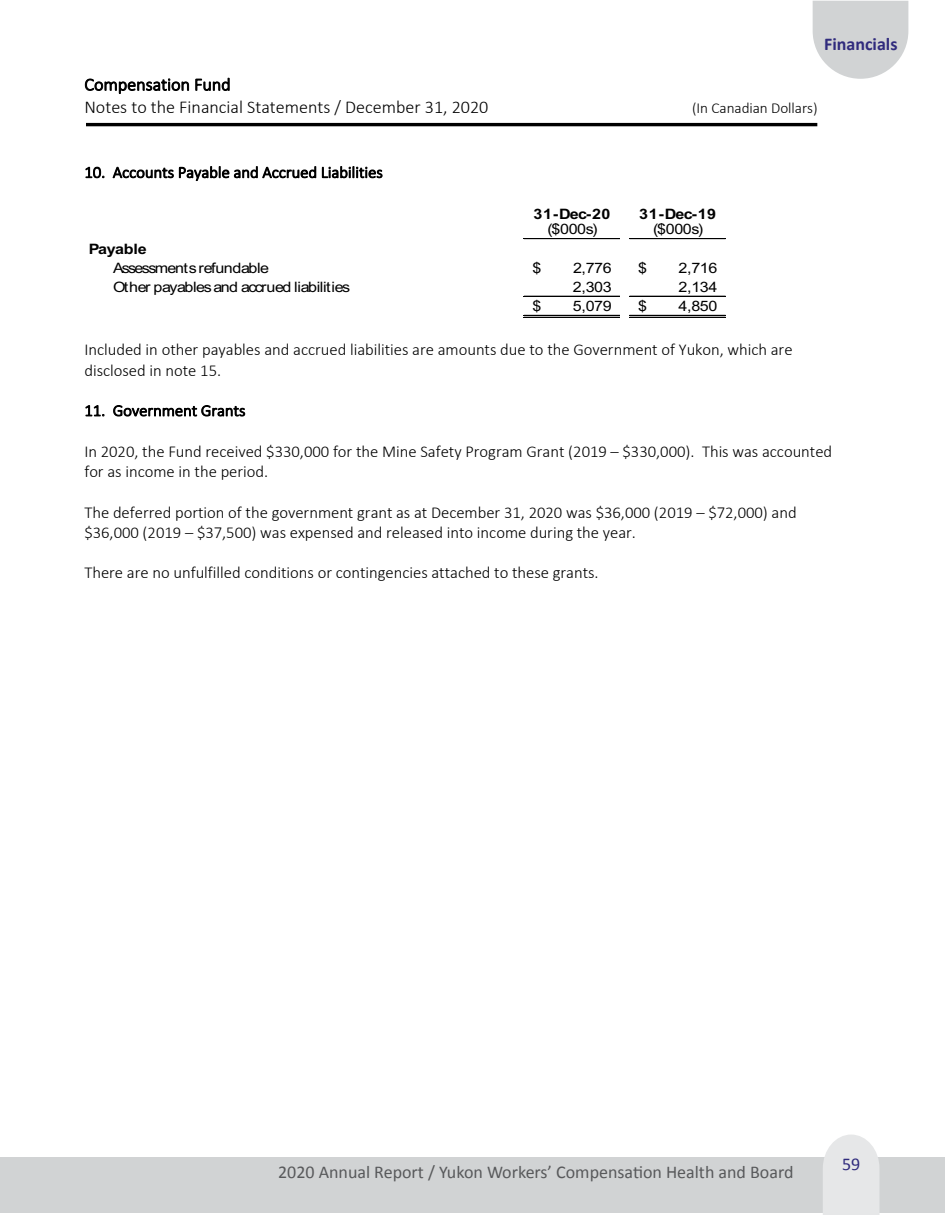
<style>
.page{position:relative;width:945px;height:1215px;background:#fff}
.page>*{position:absolute;margin:0;border:0;box-sizing:border-box;transform-origin:0 0}
.t1{font:300 18.15px "Calibri";color:#000}
.t2{font:18px "Calibri";color:#58595b}
.t3{font:700 18px "Calibri";color:#302b7d}
.t4{font:18px "Calibri";color:#302b7d}
.t5{font:300 17.7px "Calibri";color:#000}
.t6{font:300 16.65px/20.2px "Calibri";color:#000}
.t7{font:300 16.35px "Calibri";color:#000}
.t8{font:300 15.15px "Calibri";letter-spacing:-.005em;color:#000}
.t9{font:14.4px "Arial";letter-spacing:-.025em;color:#000;scale:1.12 1}
.t10{font:700 14.4px "Arial";letter-spacing:-.025em;color:#000;scale:1.12 1}
</style>
<div class="page">
<div style="left:14px;top:1157px;width:931px;height:56px;background:#d1d3d4"></div>
<hr style="left:86px;top:123px;width:731px;height:3px;background:#000">
<hr style="left:524px;top:238px;width:96px;height:1px;background:#000">
<hr style="left:524px;top:296px;width:96px;height:1px;background:#000">
<hr style="left:524px;top:315px;width:96px;height:1px;background:#000">
<hr style="left:524px;top:317px;width:96px;height:1px;background:#000">
<hr style="left:630px;top:238px;width:96px;height:1px;background:#000">
<hr style="left:630px;top:296px;width:96px;height:1px;background:#000">
<hr style="left:630px;top:315px;width:96px;height:1px;background:#000">
<hr style="left:630px;top:317px;width:96px;height:1px;background:#000">
<div style="left:0;top:1157px;width:14px;height:56px;background:#d1d3d4"></div>
<svg style="left:823px;top:1135px;width:57px;height:80px;background:#e7e8e9"></svg>
<svg style="left:813px;top:1px;width:95px;height:78px;background:#d7d8d9"></svg>
<p class="t3" style="left:824px;top:32px;width:75px">Financials</p>
<p class="t5" style="left:84px;top:74px;width:148px">Compensation Fund</p>
<p class="t1" style="left:84px;top:96px;width:406px">Notes to the Financial Statements / December 31, 2020</p>
<p class="t8" style="left:692px;top:99px;width:127px">(In Canadian Dollars)</p>
<p class="t7" style="left:84px;top:162px;width:300px">10. Accounts Payable and Accrued Liabilities</p>
<p class="t10" style="left:534px;top:204px;width:70px">31-Dec-20</p>
<p class="t10" style="left:639px;top:204px;width:70px">31-Dec-19</p>
<p class="t9" style="left:547px;top:219px;width:46px">($000s)</p>
<p class="t9" style="left:653px;top:219px;width:46px">($000s)</p>
<p class="t10" style="left:89px;top:238px;width:53px">Payable</p>
<p class="t9" style="left:113px;top:258px;width:141px">Assessments refundable</p>
<p class="t9" style="left:533px;top:258px;width:10px">$</p>
<p class="t9" style="left:573px;top:258px;width:36px">2,776</p>
<p class="t9" style="left:638px;top:258px;width:10px">$</p>
<p class="t9" style="left:679px;top:258px;width:36px">2,716</p>
<p class="t9" style="left:113px;top:277px;width:213px">Other payables and accrued liabilities</p>
<p class="t9" style="left:573px;top:277px;width:36px">2,303</p>
<p class="t9" style="left:679px;top:277px;width:36px">2,134</p>
<p class="t9" style="left:532px;top:296px;width:10px">$</p>
<p class="t9" style="left:573px;top:296px;width:36px">5,079</p>
<p class="t9" style="left:638px;top:296px;width:10px">$</p>
<p class="t9" style="left:679px;top:296px;width:36px">4,850</p>
<p class="t6" style="left:84px;top:340px;width:710px">Included in other payables and accrued liabilities are amounts due to the Government of Yukon, which are disclosed in note 15.</p>
<p class="t7" style="left:84px;top:400px;width:163px">11. Government Grants</p>
<p class="t6" style="left:84px;top:441px;width:749px">In 2020, the Fund received $330,000 for the Mine Safety Program Grant (2019 – $330,000). This was accounted for as income in the period.</p>
<p class="t6" style="left:84px;top:502px;width:714px">The deferred portion of the government grant as at December 31, 2020 was $36,000 (2019 – $72,000) and $36,000 (2019 – $37,500) was expensed and released into income during the year.</p>
<p class="t6" style="left:84px;top:562px;width:516px">There are no unfulfilled conditions or contingencies attached to these grants.</p>
<p class="t2" style="left:278px;top:1161px;width:517px">2020 Annual Report / Yukon Workers’ Compensation Health and Board</p>
<p class="t4" style="left:842px;top:1153px;width:20px">59</p>
</div>
